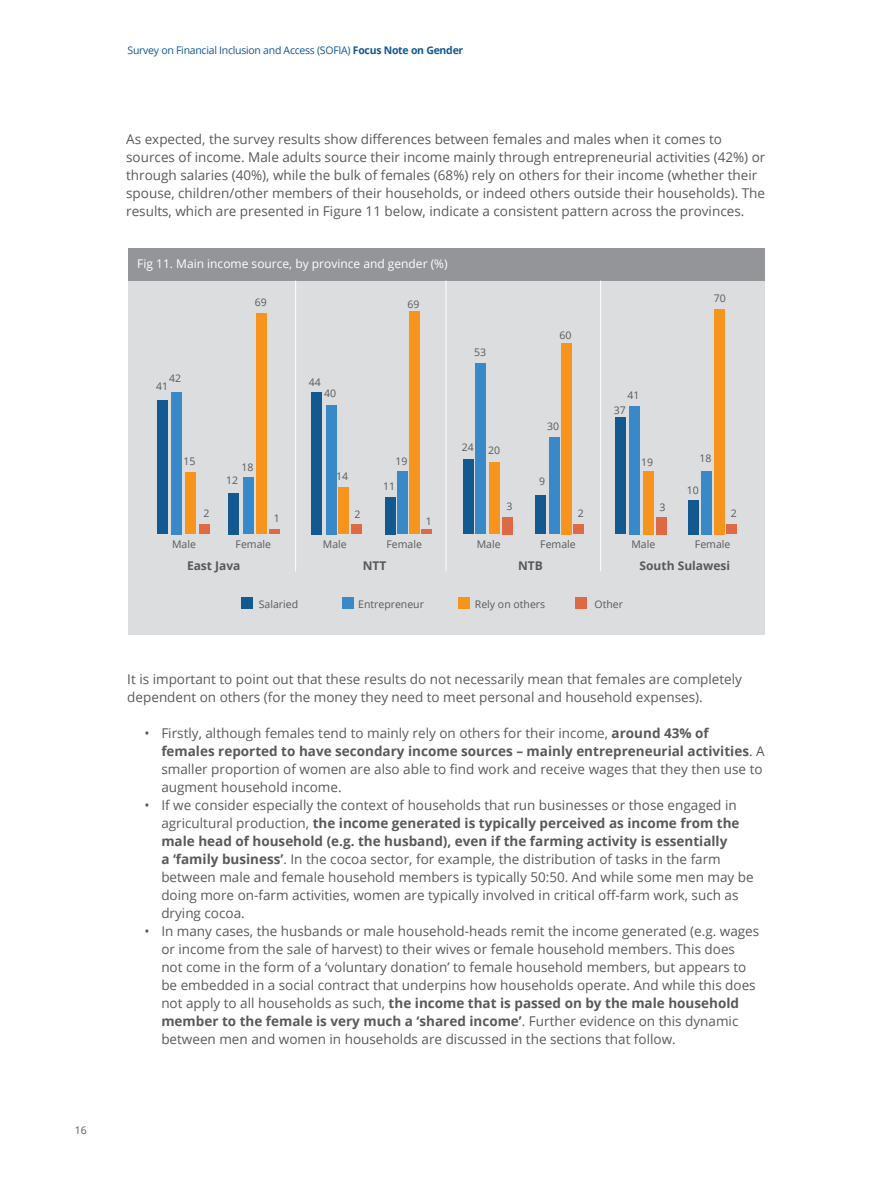
<style>
.page{position:relative;width:893px;height:1191px;background:#fff}
.page>*{position:absolute;margin:0;border:0;box-sizing:border-box;transform-origin:0 0}
.t1{font:13.5px/18px "Open Sans";color:#58595b}
.t2{font:12px "Open Sans";color:#fff}
.t3{font:700 12px "Open Sans";color:#58595b}
.t4{font:10.5px "Open Sans";color:#58595b}
.t5{font:10.5px "Open Sans";letter-spacing:-.025em;color:#13588f}
.s1{font-weight:700}
</style>
<div class="page">
<div style="left:128px;top:275px;width:637px;height:360px;background:#dcddde"></div>
<div style="left:128px;top:248px;width:637px;height:32px;background:#939598"></div>
<div style="left:464px;top:459px;width:10px;height:75px;background:#13588f"></div>
<div style="left:535px;top:496px;width:10px;height:38px;background:#13588f"></div>
<div style="left:476px;top:363px;width:10px;height:171px;background:#3989c9"></div>
<div style="left:549px;top:438px;width:10px;height:96px;background:#3989c9"></div>
<div style="left:489px;top:462px;width:10px;height:72px;background:#f7941e"></div>
<div style="left:561px;top:343px;width:10px;height:191px;background:#f7941e"></div>
<div style="left:574px;top:524px;width:10px;height:10px;background:#dd6a44"></div>
<div style="left:502px;top:517px;width:10px;height:17px;background:#dd6a44"></div>
<div style="left:616px;top:417px;width:10px;height:117px;background:#13588f"></div>
<div style="left:689px;top:500px;width:10px;height:34px;background:#13588f"></div>
<div style="left:629px;top:406px;width:11px;height:128px;background:#3989c9"></div>
<div style="left:701px;top:471px;width:10px;height:63px;background:#3989c9"></div>
<div style="left:643px;top:471px;width:10px;height:63px;background:#f7941e"></div>
<div style="left:714px;top:309px;width:10px;height:225px;background:#f7941e"></div>
<div style="left:727px;top:524px;width:10px;height:10px;background:#dd6a44"></div>
<div style="left:657px;top:517px;width:10px;height:17px;background:#dd6a44"></div>
<div style="left:158px;top:401px;width:10px;height:133px;background:#13588f"></div>
<div style="left:228px;top:493px;width:10px;height:41px;background:#13588f"></div>
<div style="left:243px;top:477px;width:11px;height:57px;background:#3989c9"></div>
<div style="left:171px;top:392px;width:10px;height:142px;background:#3989c9"></div>
<div style="left:185px;top:473px;width:10px;height:61px;background:#f7941e"></div>
<div style="left:257px;top:313px;width:10px;height:221px;background:#f7941e"></div>
<div style="left:200px;top:524px;width:10px;height:10px;background:#dd6a44"></div>
<div style="left:270px;top:529px;width:10px;height:5px;background:#dd6a44"></div>
<div style="left:312px;top:392px;width:10px;height:142px;background:#13588f"></div>
<div style="left:385px;top:497px;width:10px;height:37px;background:#13588f"></div>
<div style="left:326px;top:405px;width:10px;height:129px;background:#3989c9"></div>
<div style="left:397px;top:471px;width:10px;height:63px;background:#3989c9"></div>
<div style="left:338px;top:487px;width:10px;height:47px;background:#f7941e"></div>
<div style="left:410px;top:311px;width:10px;height:223px;background:#f7941e"></div>
<div style="left:351px;top:524px;width:10px;height:10px;background:#dd6a44"></div>
<div style="left:422px;top:529px;width:10px;height:5px;background:#dd6a44"></div>
<hr style="left:295px;top:280px;width:1px;height:291px;background:#fff">
<hr style="left:446px;top:280px;width:1px;height:291px;background:#fff">
<hr style="left:600px;top:280px;width:1px;height:291px;background:#fff">
<div style="left:241px;top:597px;width:11px;height:12px;background:#13588f"></div>
<div style="left:342px;top:597px;width:12px;height:12px;background:#3989c9"></div>
<div style="left:458px;top:597px;width:11px;height:12px;background:#f7941e"></div>
<div style="left:575px;top:597px;width:12px;height:12px;background:#dd6a44"></div>
<p class="t4" style="left:75px;top:1123px;width:14px">16</p>
<p class="t5" style="left:128px;top:43px;width:337px">Survey on Financial Inclusion and Access (SOFIA) <span class="s1">Focus Note on Gender</span></p>
<p class="t1" style="left:126px;top:130px;width:641px">As expected, the survey results show differences between females and males when it comes to sources of income. Male adults source their income mainly through entrepreneurial activities (42%) or through salaries (40%), while the bulk of females (68%) rely on others for their income (whether their spouse, children/other members of their households, or indeed others outside their households). The results, which are presented in Figure 11 below, indicate a consistent pattern across the provinces.</p>
<p class="t2" style="left:137px;top:256px;width:312px">Fig 11. Main income source, by province and gender (%)</p>
<p class="t4" style="left:255px;top:295px;width:14px">69</p>
<p class="t4" style="left:408px;top:297px;width:14px">69</p>
<p class="t4" style="left:714px;top:291px;width:14px">70</p>
<p class="t4" style="left:559px;top:328px;width:14px">60</p>
<p class="t4" style="left:474px;top:345px;width:14px">53</p>
<p class="t4" style="left:169px;top:371px;width:14px">42</p>
<p class="t4" style="left:156px;top:379px;width:14px">41</p>
<p class="t4" style="left:309px;top:375px;width:14px">44</p>
<p class="t4" style="left:324px;top:385px;width:14px">40</p>
<p class="t4" style="left:628px;top:388px;width:14px">41</p>
<p class="t4" style="left:614px;top:403px;width:14px">37</p>
<p class="t4" style="left:547px;top:419px;width:14px">30</p>
<p class="t4" style="left:183px;top:454px;width:14px">15</p>
<p class="t4" style="left:242px;top:460px;width:14px">18</p>
<p class="t4" style="left:226px;top:473px;width:14px">12</p>
<p class="t4" style="left:336px;top:469px;width:14px">14</p>
<p class="t4" style="left:395px;top:454px;width:14px">19</p>
<p class="t4" style="left:383px;top:478px;width:14px">11</p>
<p class="t4" style="left:462px;top:440px;width:14px">24</p>
<p class="t4" style="left:488px;top:443px;width:14px">20</p>
<p class="t4" style="left:539px;top:474px;width:8px">9</p>
<p class="t4" style="left:641px;top:455px;width:14px">19</p>
<p class="t4" style="left:699px;top:451px;width:14px">18</p>
<p class="t4" style="left:687px;top:482px;width:14px">10</p>
<p class="t4" style="left:204px;top:506px;width:8px">2</p>
<p class="t4" style="left:274px;top:510px;width:8px">1</p>
<p class="t4" style="left:354px;top:507px;width:8px">2</p>
<p class="t4" style="left:426px;top:514px;width:8px">1</p>
<p class="t4" style="left:506px;top:499px;width:8px">3</p>
<p class="t4" style="left:578px;top:506px;width:8px">2</p>
<p class="t4" style="left:659px;top:500px;width:8px">3</p>
<p class="t4" style="left:731px;top:506px;width:8px">2</p>
<p class="t4" style="left:172px;top:537px;width:25px">Male</p>
<p class="t4" style="left:236px;top:537px;width:37px">Female</p>
<p class="t4" style="left:323px;top:537px;width:25px">Male</p>
<p class="t4" style="left:386px;top:537px;width:37px">Female</p>
<p class="t4" style="left:477px;top:537px;width:25px">Male</p>
<p class="t4" style="left:540px;top:537px;width:37px">Female</p>
<p class="t4" style="left:631px;top:537px;width:25px">Male</p>
<p class="t4" style="left:695px;top:537px;width:37px">Female</p>
<p class="t3" style="left:187px;top:556px;width:55px">East Java</p>
<p class="t3" style="left:363px;top:556px;width:25px">NTT</p>
<p class="t3" style="left:518px;top:556px;width:26px">NTB</p>
<p class="t3" style="left:640px;top:556px;width:92px">South Sulawesi</p>
<p class="t4" style="left:259px;top:596px;width:41px">Salaried</p>
<p class="t4" style="left:358px;top:596px;width:67px">Entrepreneur</p>
<p class="t4" style="left:475px;top:596px;width:72px">Rely on others</p>
<p class="t4" style="left:595px;top:596px;width:30px">Other</p>
<p class="t1" style="left:127px;top:670px;width:616px">It is important to point out that these results do not necessarily mean that females are completely dependent on others (for the money they need to meet personal and household expenses).</p>
<p class="t1" style="left:161px;top:724px;width:605px;text-indent:-17px">• Firstly, although females tend to mainly rely on others for their income, <span class="s1">around 43% of females reported to have secondary income sources – mainly entrepreneurial activities</span>. A smaller proportion of women are also able to find work and receive wages that they then use to augment household income.</p>
<p class="t1" style="left:161px;top:796px;width:594px;text-indent:-17px">• If we consider especially the context of households that run businesses or those engaged in agricultural production, <span class="s1">the income generated is typically perceived as income from the male head of household (e.g. the husband), even if the farming activity is essentially<br>a ‘family business’</span>. In the cocoa sector, for example, the distribution of tasks in the farm between male and female household members is typically 50:50. And while some men may be doing more on-farm activities, women are typically involved in critical off-farm work, such as drying cocoa.</p>
<p class="t1" style="left:161px;top:922px;width:599px;text-indent:-17px">• In many cases, the husbands or male household-heads remit the income generated (e.g. wages or income from the sale of harvest) to their wives or female household members. This does not come in the form of a ‘voluntary donation’ to female household members, but appears to be embedded in a social contract that underpins how households operate. And while this does not apply to all households as such, <span class="s1">the income that is passed on by the male household member to the female is very much a ‘shared income’</span>. Further evidence on this dynamic between men and women in households are discussed in the sections that follow.</p>
</div>
